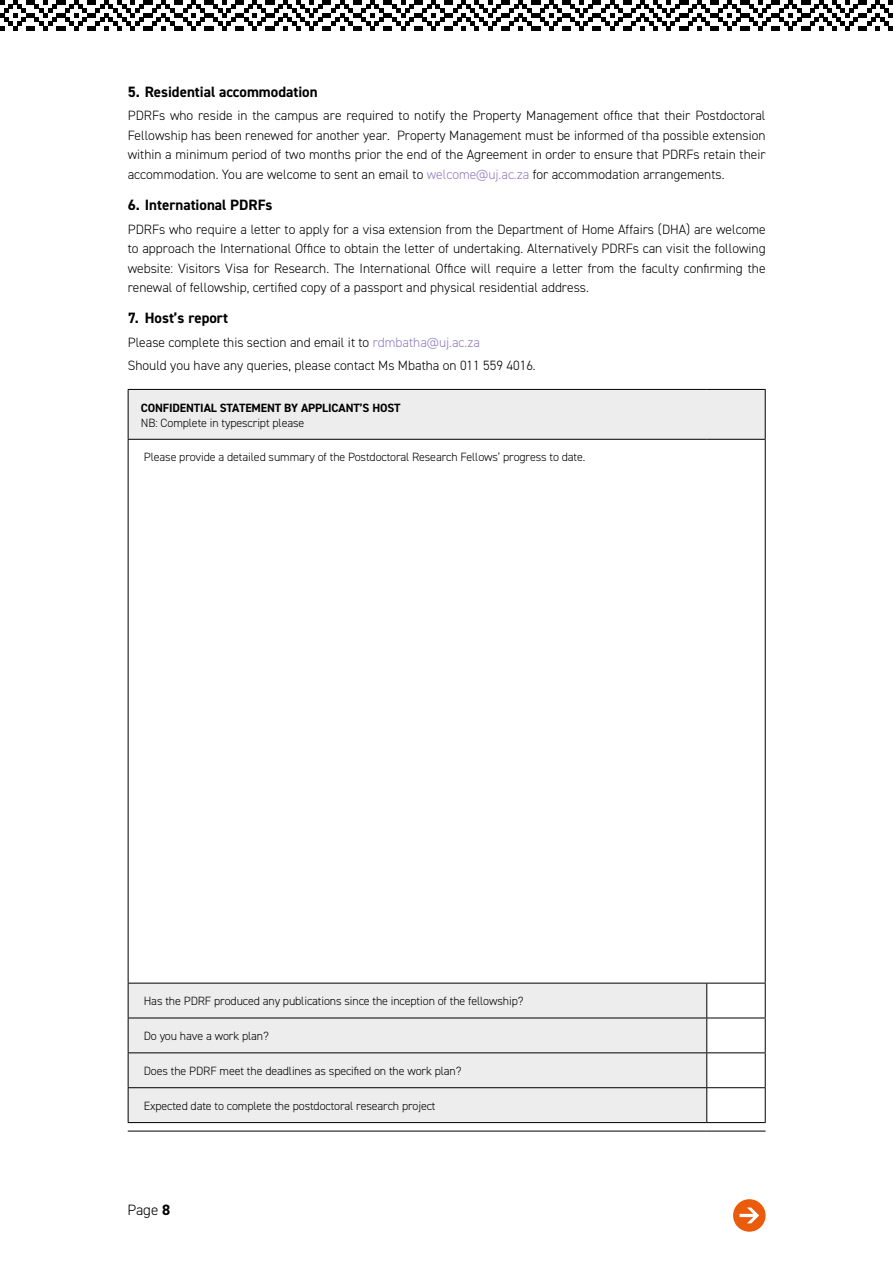
<style>
.page{position:relative;width:893px;height:1263px;background:#fff}
.page>*{position:absolute;margin:0;border:0;box-sizing:border-box;transform-origin:0 0}
.t1{font:700 15px "DIN2014";color:#000}
.t2{font:300 15px "DIN2014";color:#000}
.t3{font:300 13.5px/19.5px "DIN2014";color:#000;text-align:justify}
.t4{font:300 12px "DIN2014";letter-spacing:-.01em;color:#000}
.t5{font:700 12px "DIN2014";letter-spacing:-.01em;color:#000}
.s1{color:#907bbd}
.s2{font-weight:700}
</style>
<div class="page">
<svg style="left:0;top:0;width:893px;height:30px"></svg>
<div style="left:733px;top:1199px;width:33px;height:33px;background:#ea5b0b;border-radius:50%"></div>
<svg style="left:739px;top:1207px;width:20px;height:16px"></svg>
<svg style="left:129px;top:390px;width:636px;height:732px"></svg>
<hr style="left:765px;top:390px;width:1px;height:49px;background:#000">
<hr style="left:765px;top:440px;width:1px;height:543px;background:#000">
<hr style="left:128px;top:389px;width:579px;height:1px;background:#000">
<hr style="left:128px;top:390px;width:1px;height:49px;background:#000">
<hr style="left:707px;top:389px;width:59px;height:1px;background:#000">
<hr style="left:128px;top:439px;width:579px;height:1px;background:#000">
<hr style="left:128px;top:440px;width:1px;height:543px;background:#000">
<hr style="left:707px;top:439px;width:59px;height:1px;background:#000">
<hr style="left:128px;top:983px;width:579px;height:1px;background:#000">
<hr style="left:128px;top:983px;width:1px;height:34px;background:#000">
<hr style="left:707px;top:983px;width:59px;height:1px;background:#000">
<hr style="left:706px;top:983px;width:1px;height:34px;background:#000">
<hr style="left:765px;top:983px;width:1px;height:34px;background:#000">
<hr style="left:128px;top:1017px;width:579px;height:1px;background:#000">
<hr style="left:128px;top:1018px;width:1px;height:34px;background:#000">
<hr style="left:707px;top:1017px;width:59px;height:1px;background:#000">
<hr style="left:706px;top:1018px;width:1px;height:34px;background:#000">
<hr style="left:765px;top:1018px;width:1px;height:34px;background:#000">
<hr style="left:128px;top:1052px;width:579px;height:1px;background:#000">
<hr style="left:128px;top:1053px;width:1px;height:34px;background:#000">
<hr style="left:707px;top:1052px;width:59px;height:1px;background:#000">
<hr style="left:706px;top:1053px;width:1px;height:34px;background:#000">
<hr style="left:765px;top:1053px;width:1px;height:34px;background:#000">
<hr style="left:128px;top:1087px;width:579px;height:1px;background:#000">
<hr style="left:128px;top:1088px;width:1px;height:34px;background:#000">
<hr style="left:707px;top:1087px;width:59px;height:1px;background:#000">
<hr style="left:706px;top:1088px;width:1px;height:34px;background:#000">
<hr style="left:765px;top:1088px;width:1px;height:34px;background:#000">
<hr style="left:128px;top:1122px;width:579px;height:1px;background:#000">
<hr style="left:707px;top:1122px;width:59px;height:1px;background:#000">
<hr style="left:128px;top:1131px;width:579px;height:1px;background:#000">
<hr style="left:707px;top:1131px;width:59px;height:1px;background:#000">
<p class="t1" style="left:128px;top:82px;width:191px">5. Residential accommodation</p>
<p class="t3" style="left:128px;top:106px;width:639px">PDRFs who reside in the campus are required to notify the Property Management office that their Postdoctoral Fellowship has been renewed for another year. Property Management must be informed of tha possible extension within a minimum period of two months prior the end of the Agreement in order to ensure that PDRFs retain their accommodation. You are welcome to sent an email to <span class="s1">welcome@uj.ac.za</span> for accommodation arrangements.</p>
<p class="t1" style="left:128px;top:195px;width:146px">6. International PDRFs</p>
<p class="t3" style="left:128px;top:219px;width:639px">PDRFs who require a letter to apply for a visa extension from the Department of Home Affairs (DHA) are welcome to approach the International Office to obtain the letter of undertaking. Alternatively PDRFs can visit the following website: Visitors Visa for Research. The International Office will require a letter from the faculty confirming the renewal of fellowship, certified copy of a passport and physical residential address.</p>
<p class="t1" style="left:128px;top:308px;width:102px">7. Host’s report</p>
<p class="t3" style="left:128px;top:330px;width:410px;line-height:23.7px">Please complete this section and email it to <span class="s1">rdmbatha@uj.ac.za<br></span>Should you have any queries, please contact Ms Mbatha on 011 559 4016.</p>
<p class="t5" style="left:141px;top:399px;width:261px">CONFIDENTIAL STATEMENT BY APPLICANT’S HOST</p>
<p class="t4" style="left:141px;top:415px;width:165px">NB: Complete in typescript please</p>
<p class="t4" style="left:144px;top:450px;width:443px">Please provide a detailed summary of the Postdoctoral Research Fellows’ progress to date.</p>
<p class="t4" style="left:144px;top:994px;width:381px">Has the PDRF produced any publications since the inception of the fellowship?</p>
<p class="t4" style="left:144px;top:1029px;width:127px">Do you have a work plan?</p>
<p class="t4" style="left:144px;top:1063px;width:319px">Does the PDRF meet the deadlines as specified on the work plan?</p>
<p class="t4" style="left:144px;top:1098px;width:293px">Expected date to complete the postdoctoral research project</p>
<p class="t2" style="left:128px;top:1201px;width:44px">Page <span class="s2">8</span></p>
</div>
